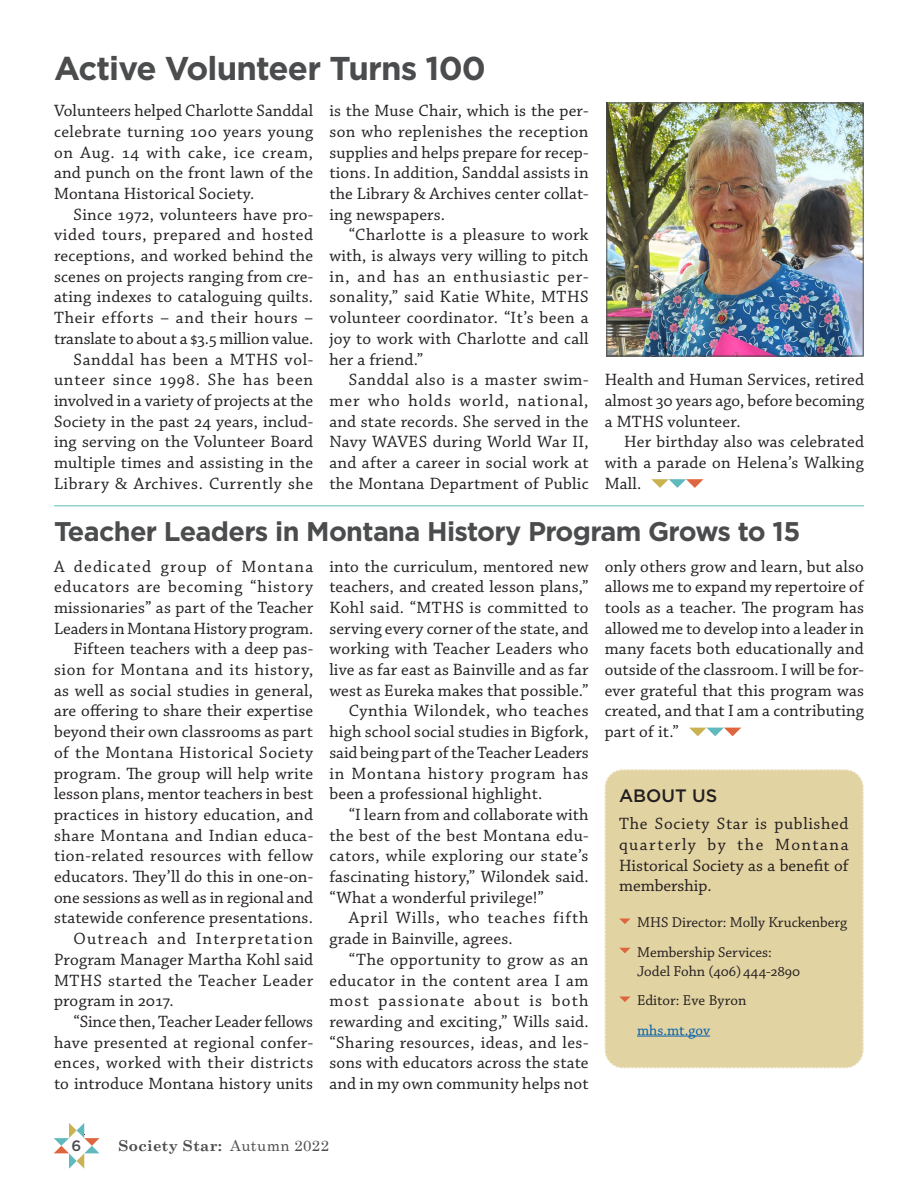
<style>
.page{position:relative;width:918px;height:1188px;background:#fff}
.page>*{position:absolute;margin:0;border:0;box-sizing:border-box;transform-origin:0 0}
.t1{font:700 33px "Gotham";letter-spacing:-.025em;color:#4b4c4d}
.Secondary_Head{font:700 27px "Gotham";letter-spacing:-.025em;color:#4b4c4d}
.t2{font:500 18px "Gotham";color:#231f20}
.Body{font:17.25px/20.7px "Chaparral Pro";letter-spacing:.01em;color:#231f20;text-align:justify}
.Lead_Paragraph{font:17.25px/20.7px "Chaparral Pro";color:#231f20;text-align:justify}
.Body-2{font:17.25px/20.7px "Chaparral Pro";letter-spacing:.045em;color:#231f20}
.t3{font:15px/19.5px "Chaparral Pro";color:#231f20}
.t4{font:700 15px "Century Schoolbook";letter-spacing:.025em;color:#4b4c4d}
.t5{font:15px "Chaparral Pro";color:#015fae}
.t6{font:500 15px "Gotham";color:#4b4c4d}
.s1{font-weight:400}
</style>
<div class="page">
<svg style="left:54px;top:1123px;width:46px;height:46px"></svg>
<hr style="left:54px;top:505px;width:810px;height:1px;background:#5fbabe">
<svg style="left:651px;top:479px;width:52px;height:9px"></svg>
<img style="left:608px;top:105px;width:254px;height:249px">
<div style="left:606px;top:103px;width:258px;height:253px;border:1px solid #4b4c4d"></div>
<svg style="left:689px;top:728px;width:52px;height:8px"></svg>
<div style="left:604px;top:769px;width:260px;height:299px;background:#e2d3a2"></div>
<p class="t1" style="left:54px;top:47px;width:434px">Active Volunteer Turns 100</p>
<p class="Body" style="left:54px;top:101px;width:261px">Volunteers helped Charlotte Sanddal celebrate turning 100 years young on Aug. 14 with cake, ice cream, and punch on the front lawn of the Montana Historical Society.</p>
<p class="Body" style="left:54px;top:204px;width:261px;text-indent:20px">Since 1972, volunteers have pro&shy;vided tours, prepared and hosted receptions, and worked behind the scenes on projects ranging from cre&shy;ating indexes to cataloguing quilts.<br>Their efforts – and their hours – translate to about a $3.5 million value.</p>
<p class="Body" style="left:54px;top:349px;width:261px;text-indent:20px">Sanddal has been a MTHS vol&shy;unteer since 1998. She has been involved in a variety of projects at the Society in the past 24 years, includ&shy;ing serving on the Volunteer Board multiple times and assisting in the Library &amp; Archives. Currently she</p>
<p class="Body" style="left:329px;top:101px;width:261px">is the Muse Chair, which is the per&shy;son who replenishes the reception supplies and helps prepare for recep&shy;tions. In addition, Sanddal assists in the Library &amp; Archives center collat&shy;ing newspapers.</p>
<p class="Body" style="left:329px;top:225px;width:261px;text-indent:20px">“Charlotte is a pleasure to work with, is always very willing to pitch in, and has an enthusiastic per&shy;sonality,” said Katie White, MTHS volunteer coordinator. “It’s been a joy to work with Charlotte and call her a friend.”</p>
<p class="Body" style="left:329px;top:370px;width:261px;text-indent:20px">Sanddal also is a master swim&shy;mer who holds world, national, and state records. She served in the Navy WAVES during World War II, and after a career in social work at the Montana Department of Public</p>
<p class="Body" style="left:605px;top:370px;width:261px">Health and Human Services, retired almost 30 years ago, before becoming a MTHS volunteer.</p>
<p class="Body" style="left:605px;top:432px;width:261px;text-indent:20px">Her birthday also was celebrated with a parade on Helena’s Walking Mall.</p>
<p class="Secondary_Head" style="left:54px;top:514px;width:748px">Teacher Leaders in Montana History Program Grows to 15</p>
<p class="Body" style="left:54px;top:556px;width:261px">A dedicated group of Montana educators are becoming “history missionaries” as part of the Teacher Leaders in Montana History program.</p>
<p class="Body" style="left:54px;top:639px;width:261px;text-indent:20px">Fifteen teachers with a deep pas&shy;sion for Montana and its history, as well as social studies in general, are offering to share their expertise beyond their own classrooms as part of the Montana Historical Society program. The group will help write lesson plans, mentor teachers in best practices in history education, and share Montana and Indian educa&shy;tion-related resources with fellow educators. They’ll do this in one-on&shy;one sessions as well as in regional and statewide conference presentations.</p>
<p class="Body" style="left:54px;top:929px;width:261px;text-indent:20px">Outreach and Interpretation Program Manager Martha Kohl said MTHS started the Teacher Leader program in 2017.</p>
<p class="Body" style="left:54px;top:1012px;width:261px;text-indent:20px">“Since then, Teacher Leader fellows have presented at regional confer&shy;ences, worked with their districts to introduce Montana history units</p>
<p class="Body" style="left:329px;top:556px;width:261px">into the curriculum, mentored new teachers, and created lesson plans,” Kohl said. “MTHS is committed to serving every corner of the state, and working with Teacher Leaders who live as far east as Bainville and as far west as Eureka makes that possible.”</p>
<p class="Body" style="left:329px;top:701px;width:261px;text-indent:20px">Cynthia Wilondek, who teaches high school social studies in Bigfork, said being part of the Teacher Leaders in Montana history program has been a professional highlight.</p>
<p class="Body" style="left:329px;top:805px;width:261px;text-indent:20px">“I learn from and collaborate with the best of the best Montana edu&shy;cators, while exploring our state’s fascinating history,” Wilondek said. “What a wonderful privilege!”</p>
<p class="Body-2" style="left:329px;top:908px;width:261px;text-indent:20px">April Wills, who teaches fifth grade in Bainville, agrees.</p>
<p class="Body" style="left:329px;top:950px;width:261px;text-indent:20px">“The opportunity to grow as an educator in the content area I am most passionate about is both rewarding and exciting,” Wills said. “Sharing resources, ideas, and les&shy;sons with educators across the state and in my own community helps not</p>
<p class="Body" style="left:605px;top:556px;width:261px">only others grow and learn, but also allows me to expand my repertoire of tools as a teacher. The program has allowed me to develop into a leader in many facets both educationally and outside of the classroom. I will be for&shy;ever grateful that this program was created, and that I am a contributing part of it.”</p>
<p class="t2" style="left:619px;top:784px;width:100px">ABOUT US</p>
<p class="Lead_Paragraph" style="left:619px;top:814px;width:231px">The Society Star is published quarterly by the Montana Historical Society as a benefit of membership.</p>
<p class="t3" style="left:637px;top:913px;width:212px">MHS Director: Molly Kruckenberg</p>
<p class="t3" style="left:637px;top:943px;width:165px">Membership Services:<br>Jodel Fohn (406) 444-2890</p>
<p class="t3" style="left:637px;top:991px;width:111px">Editor: Eve Byron</p>
<p class="t5" style="left:637px;top:1021px;width:75px">mhs.mt.gov</p>
<p class="t6" style="left:71px;top:1136px;width:11px">6</p>
<p class="t4" style="left:118px;top:1137px;width:212px">Society Star: <span class="s1">Autumn 2022</span></p>
</div>
